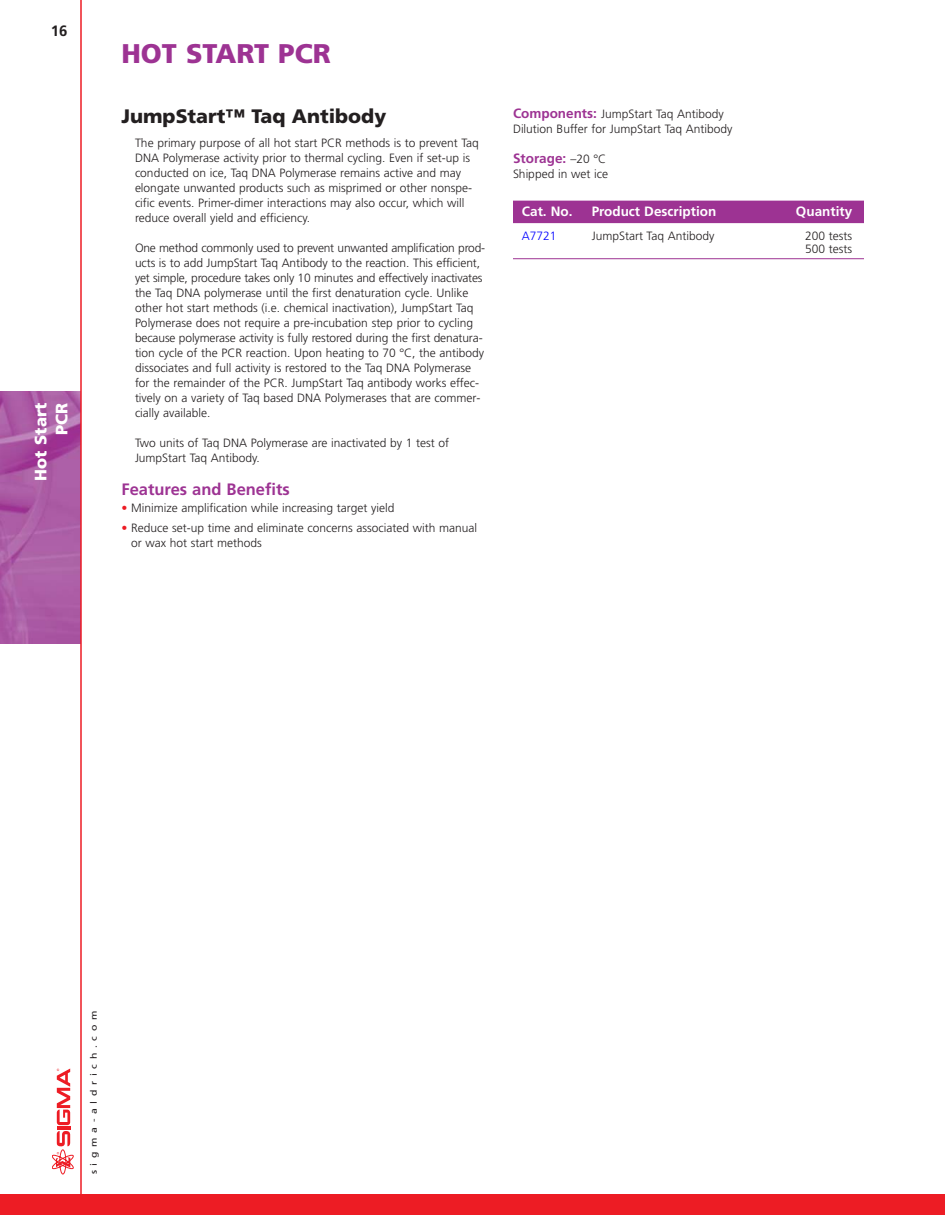
<style>
.page{position:relative;width:945px;height:1215px;background:#fff}
.page>*{position:absolute;margin:0;border:0;box-sizing:border-box;transform-origin:0 0}
.t1{font:900 27px "Frutiger";color:#9d3393}
.t2{font:900 19.5px "Frutiger";color:#231f20}
.t3{font:700 16.5px "Frutiger";color:#9d3393}
.t4{font:900 16.5px/21px "Frutiger";color:#fff;text-align:right}
.t5{font:700 15px "Frutiger";color:#231f20}
.t6{font:700 13.5px "Frutiger";color:#fff}
.t7{font:700 13.5px "Frutiger";color:#9d3393}
.t8{font:300 12px/15px "Frutiger";color:#231f20}
.t9{font:300 12px "Frutiger";color:#00f}
.t10{font:8.85px "Frutiger";letter-spacing:.445em;color:#231f20;scale:1.18 1}
.s1{color:#ed1c24}
.s2{font-weight:700;font-size:13.5px;color:#9d3393}
.s3{font-weight:300;font-size:12px;color:#231f20}
</style>
<div class="page">
<img style="left:0;top:392px;width:80px;height:252px">
<hr style="left:80px;top:0;width:2px;height:1201px;background:#ed1c24">
<div style="left:0;top:1195px;width:945px;height:20px;background:#ed1c24"></div>
<svg style="left:52px;top:1069px;width:22px;height:105px"></svg>
<div style="left:513px;top:201px;width:351px;height:22px;background:#9d3393"></div>
<hr style="left:513px;top:258px;width:351px;height:1px;background:#9d3393">
<p class="t5" style="left:51px;top:25px;width:18px">16</p>
<h3 class="t4" style="left:31px;top:481px;width:79px;rotate:-90deg">Hot Start<br>PCR</h3>
<h1 class="t1" style="left:122px;top:42px;width:211px">HOT START PCR</h1>
<h2 class="t2" style="left:122px;top:108px;width:266px">JumpStart™ Taq Antibody</h2>
<p class="t8" style="left:135px;top:136px;width:345px">The primary purpose of all hot start PCR methods is to prevent Taq DNA Polymerase activity prior to thermal cycling. Even if set-up is conducted on ice, Taq DNA Polymerase remains active and may elongate unwanted products such as misprimed or other nonspe&shy;cific events. Primer-dimer interactions may also occur, which will reduce overall yield and efficiency.</p>
<p class="t8" style="left:135px;top:241px;width:352px">One method commonly used to prevent unwanted amplification prod&shy;ucts is to add JumpStart Taq Antibody to the reaction. This efficient, yet simple, procedure takes only 10 minutes and effectively inactivates the Taq DNA polymerase until the first denaturation cycle. Unlike other hot start methods (i.e. chemical inactivation), JumpStart Taq Polymerase does not require a pre-incubation step prior to cycling because polymerase activity is fully restored during the first denatura&shy;tion cycle of the PCR reaction. Upon heating to 70 °C, the antibody dissociates and full activity is restored to the Taq DNA Polymerase for the remainder of the PCR. JumpStart Taq antibody works effec&shy;tively on a variety of Taq based DNA Polymerases that are commer&shy;cially available.</p>
<p class="t8" style="left:135px;top:436px;width:316px">Two units of Taq DNA Polymerase are inactivated by 1 test of<br>JumpStart Taq Antibody.</p>
<h3 class="t3" style="left:122px;top:482px;width:170px">Features and Benefits</h3>
<p class="t8" style="left:122px;top:501px;width:274px"><span class="s1">•</span> Minimize amplification while increasing target yield</p>
<p class="t8" style="left:131px;top:521px;width:348px;text-indent:-10px"><span class="s1">•</span> Reduce set-up time and eliminate concerns associated with manual or wax hot start methods</p>
<p class="t8" style="left:513px;top:107px;width:221px"><span class="s2">Components:</span> JumpStart Taq Antibody<br>Dilution Buffer for JumpStart Taq Antibody</p>
<p class="t7" style="left:513px;top:153px;width:95px">Storage: <span class="s3">–20 °C</span></p>
<p class="t8" style="left:513px;top:167px;width:97px">Shipped in wet ice</p>
<p class="t6" style="left:522px;top:206px;width:52px">Cat. No.</p>
<p class="t6" style="left:592px;top:206px;width:126px">Product Description</p>
<p class="t6" style="left:796px;top:206px;width:58px">Quantity</p>
<p class="t9" style="left:522px;top:231px;width:36px">A7721</p>
<p class="t8" style="left:592px;top:229px;width:124px">JumpStart Taq Antibody</p>
<p class="t8" style="left:805px;top:230px;width:49px;line-height:13.5px">200 tests<br>500 tests</p>
<p class="t10" style="left:90px;top:1174px;width:140px;rotate:-90deg">sigma-aldrich.com</p>
</div>
